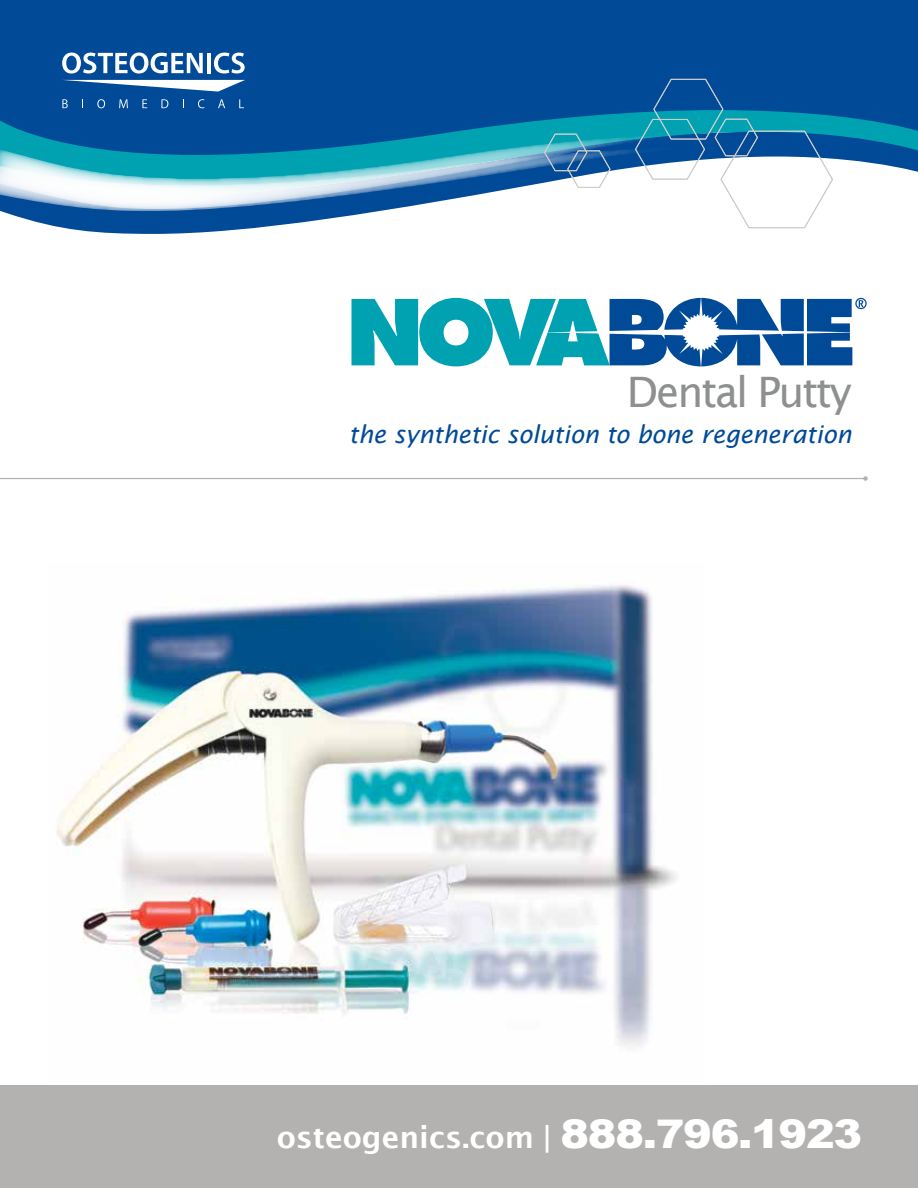
<style>
.page{position:relative;width:918px;height:1188px;background:#fff}
.page>*{position:absolute;margin:0;border:0;box-sizing:border-box;transform-origin:0 0}
.t1{font:42px "Lucida Sans";letter-spacing:-.05em;color:#8e9090}
.t2{font:600 30.15px "Lucida Sans";color:#fff}
.t3{font:italic 24.45px "Lucida Sans";letter-spacing:-.005em;color:#004a97}
.s1{font-family:"Arial";font-weight:900;font-size:39.45px}
</style>
<div class="page">
<img style="left:49px;top:585px;width:655px;height:501px">
<div style="left:0;top:1086px;width:918px;height:102px;background:#b3b2b1"></div>
<div style="left:0;top:0;width:918px;height:110px;background:#004a97"></div>
<svg style="left:0;top:211px;width:805px;height:23px"></svg>
<svg style="left:0;top:110px;width:918px;height:62px;background:#08629f"></svg>
<svg style="left:0;top:134px;width:635px;height:13px;background:#006ca1"></svg>
<svg style="left:0;top:147px;width:635px;height:64px"></svg>
<div style="left:54px;top:44px;width:222px;height:61px;background:#004a97"></div>
<svg style="left:62px;top:53px;width:141px;height:21px"></svg>
<hr style="left:207px;top:53px;width:4px;height:20px;background:#fff">
<svg style="left:214px;top:53px;width:31px;height:21px"></svg>
<svg style="left:62px;top:99px;width:6px;height:9px"></svg>
<svg style="left:97px;top:99px;width:8px;height:9px"></svg>
<svg style="left:119px;top:99px;width:9px;height:9px"></svg>
<svg style="left:142px;top:99px;width:5px;height:9px"></svg>
<svg style="left:161px;top:99px;width:7px;height:9px"></svg>
<svg style="left:198px;top:99px;width:6px;height:9px"></svg>
<svg style="left:218px;top:99px;width:7px;height:9px"></svg>
<svg style="left:239px;top:99px;width:5px;height:9px"></svg>
<svg style="left:62px;top:80px;width:183px;height:12px"></svg>
<svg style="left:544px;top:133px;width:67px;height:55px"></svg>
<svg style="left:635px;top:78px;width:198px;height:150px"></svg>
<hr style="left:0;top:478px;width:866px;height:1px;background:#b3b2b1">
<svg style="left:863px;top:476px;width:5px;height:5px"></svg>
<svg style="left:351px;top:298px;width:516px;height:68px"></svg>
<h1 class="t1" style="left:627px;top:368px;width:226px">Dental Putty</h1>
<p class="t3" style="left:349px;top:420px;width:504px">the synthetic solution to bone regeneration</p>
<p class="t2" style="left:277px;top:1120px;width:587px">osteogenics.com | <span class="s1">888.796.1923</span></p>
</div>
